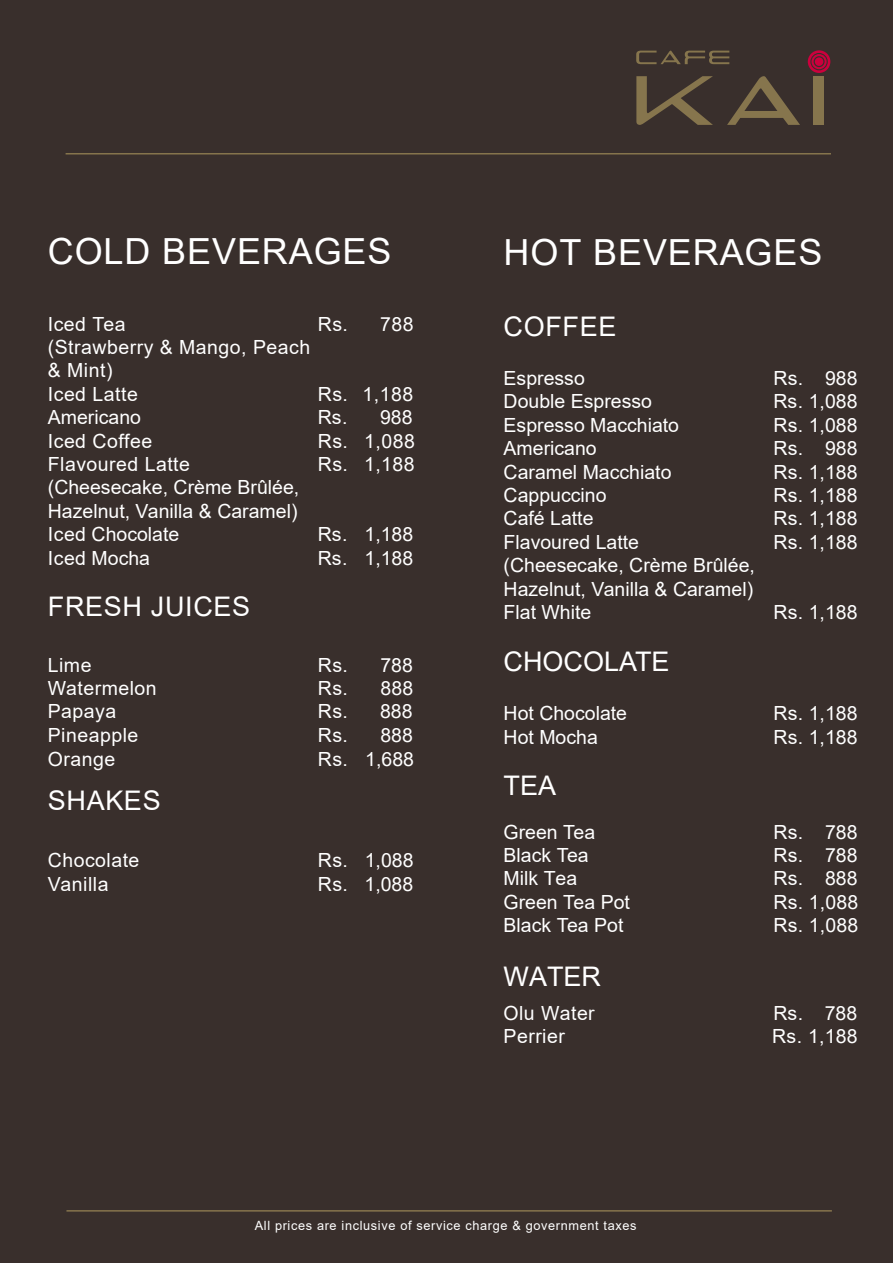
<style>
.page{position:relative;width:893px;height:1263px;background:#fff}
.page>*{position:absolute;margin:0;border:0;box-sizing:border-box;transform-origin:0 0}
.t1{font:36px "Arial";letter-spacing:.025em;color:#fff}
.t2{font:27px "Arial";letter-spacing:.025em;color:#fff}
.t3{font:27px "Arial";color:#fff}
.t4{font:19.5px/23.4px "Arial";color:#fff;text-align:justify}
.t5{font:19.5px/23.4px "Arial";letter-spacing:.025em;color:#fff}
.t6{font:19.5px "Arial";letter-spacing:.02em;color:#fff}
.t7{font:12.75px "Arial";letter-spacing:.05em;color:#fff}
</style>
<div class="page">
<div style="left:1px;top:1px;width:892px;height:1262px;background:#392f2c"></div>
<svg style="left:808px;top:50px;width:22px;height:23px"></svg>
<svg style="left:636px;top:51px;width:93px;height:13px"></svg>
<svg style="left:636px;top:76px;width:77px;height:49px"></svg>
<svg style="left:727px;top:76px;width:73px;height:49px"></svg>
<div style="left:814px;top:76px;width:10px;height:49px;background:#86754d"></div>
<hr style="left:66px;top:153px;width:765px;height:1px;background:#86754d">
<hr style="left:66px;top:1210px;width:766px;height:1px;background:#86754d">
<h1 class="t1" style="left:48px;top:227px;width:345px">COLD BEVERAGES</h1>
<p class="t4" style="left:48px;top:312px;width:79px">Iced Tea</p>
<p class="t4" style="left:318px;top:312px;width:97px">Rs. 788</p>
<p class="t5" style="left:48px;top:335px;width:264px">(Strawberry &amp; Mango, Peach &amp; Mint)<br>Iced Latte</p>
<p class="t4" style="left:318px;top:382px;width:97px">Rs. 1,188</p>
<p class="t4" style="left:48px;top:406px;width:95px">Americano</p>
<p class="t4" style="left:318px;top:406px;width:96px">Rs. 988</p>
<p class="t5" style="left:48px;top:429px;width:106px">Iced Coffee</p>
<p class="t4" style="left:318px;top:429px;width:99px">Rs. 1,088</p>
<p class="t5" style="left:48px;top:452px;width:144px">Flavoured Latte</p>
<p class="t4" style="left:318px;top:452px;width:98px">Rs. 1,188</p>
<p class="t4" style="left:48px;top:476px;width:253px">(Cheesecake, Crème Brûlée, Hazelnut, Vanilla &amp; Caramel)<br>Iced Chocolate</p>
<p class="t4" style="left:318px;top:523px;width:97px">Rs. 1,188</p>
<p class="t4" style="left:48px;top:546px;width:104px">Iced Mocha</p>
<p class="t4" style="left:318px;top:546px;width:97px">Rs. 1,188</p>
<h2 class="t2" style="left:48px;top:588px;width:204px">FRESH JUICES</h2>
<p class="t4" style="left:48px;top:653px;width:45px">Lime</p>
<p class="t4" style="left:318px;top:653px;width:97px">Rs. 788</p>
<p class="t5" style="left:48px;top:676px;width:110px">Watermelon</p>
<p class="t4" style="left:318px;top:676px;width:97px">Rs. 888</p>
<p class="t4" style="left:48px;top:700px;width:70px">Papaya</p>
<p class="t4" style="left:318px;top:700px;width:96px">Rs. 888</p>
<p class="t5" style="left:48px;top:724px;width:92px">Pineapple</p>
<p class="t4" style="left:318px;top:724px;width:97px">Rs. 888</p>
<p class="t4" style="left:48px;top:748px;width:69px">Orange</p>
<p class="t4" style="left:318px;top:748px;width:98px">Rs. 1,688</p>
<h2 class="t2" style="left:48px;top:782px;width:114px">SHAKES</h2>
<p class="t5" style="left:48px;top:848px;width:93px">Chocolate</p>
<p class="t4" style="left:318px;top:848px;width:97px">Rs. 1,088</p>
<p class="t5" style="left:48px;top:872px;width:62px">Vanilla</p>
<p class="t4" style="left:318px;top:872px;width:97px">Rs. 1,088</p>
<h1 class="t1" style="left:504px;top:227px;width:320px">HOT BEVERAGES</h1>
<h2 class="t2" style="left:504px;top:308px;width:114px">COFFEE</h2>
<p class="t4" style="left:504px;top:366px;width:83px">Espresso</p>
<p class="t4" style="left:774px;top:366px;width:85px">Rs. 988</p>
<p class="t4" style="left:504px;top:390px;width:150px">Double Espresso</p>
<p class="t4" style="left:774px;top:390px;width:85px">Rs. 1,088</p>
<p class="t4" style="left:504px;top:413px;width:177px">Espresso Macchiato</p>
<p class="t4" style="left:774px;top:413px;width:85px">Rs. 1,088</p>
<p class="t4" style="left:504px;top:436px;width:95px">Americano</p>
<p class="t4" style="left:774px;top:436px;width:85px">Rs. 988</p>
<p class="t4" style="left:504px;top:460px;width:169px">Caramel Macchiato</p>
<p class="t4" style="left:774px;top:460px;width:85px">Rs. 1,188</p>
<p class="t4" style="left:504px;top:483px;width:104px">Cappuccino</p>
<p class="t4" style="left:774px;top:483px;width:85px">Rs. 1,188</p>
<p class="t4" style="left:504px;top:507px;width:91px">Café Latte</p>
<p class="t4" style="left:774px;top:507px;width:85px">Rs. 1,188</p>
<p class="t4" style="left:504px;top:530px;width:137px">Flavoured Latte</p>
<p class="t4" style="left:774px;top:530px;width:85px">Rs. 1,188</p>
<p class="t4" style="left:504px;top:553px;width:253px">(Cheesecake, Crème Brûlée, Hazelnut, Vanilla &amp; Caramel)<br>Flat White</p>
<p class="t4" style="left:774px;top:600px;width:85px">Rs. 1,188</p>
<h2 class="t3" style="left:504px;top:642px;width:168px">CHOCOLATE</h2>
<p class="t4" style="left:504px;top:702px;width:125px">Hot Chocolate</p>
<p class="t4" style="left:774px;top:702px;width:85px">Rs. 1,188</p>
<p class="t4" style="left:504px;top:725px;width:96px">Hot Mocha</p>
<p class="t4" style="left:774px;top:725px;width:85px">Rs. 1,188</p>
<h2 class="t2" style="left:504px;top:767px;width:54px">TEA</h2>
<p class="t4" style="left:504px;top:820px;width:93px">Green Tea</p>
<p class="t4" style="left:774px;top:820px;width:85px">Rs. 788</p>
<p class="t4" style="left:504px;top:843px;width:87px">Black Tea</p>
<p class="t4" style="left:774px;top:843px;width:85px">Rs. 788</p>
<p class="t4" style="left:504px;top:867px;width:75px">Milk Tea</p>
<p class="t4" style="left:774px;top:867px;width:85px">Rs. 888</p>
<p class="t4" style="left:504px;top:890px;width:128px">Green Tea Pot</p>
<p class="t4" style="left:774px;top:890px;width:86px">Rs. 1,088</p>
<p class="t4" style="left:504px;top:913px;width:121px">Black Tea Pot</p>
<p class="t4" style="left:774px;top:913px;width:86px">Rs. 1,088</p>
<h2 class="t2" style="left:504px;top:958px;width:99px">WATER</h2>
<p class="t6" style="left:504px;top:999px;width:93px">Olu Water</p>
<p class="t4" style="left:774px;top:1001px;width:85px">Rs. 788</p>
<p class="t5" style="left:504px;top:1024px;width:63px">Perrier</p>
<p class="t4" style="left:772px;top:1024px;width:87px">Rs. 1,188</p>
<p class="t7" style="left:255px;top:1216px;width:383px">All prices are inclusive of service charge &amp; government taxes</p>
</div>
